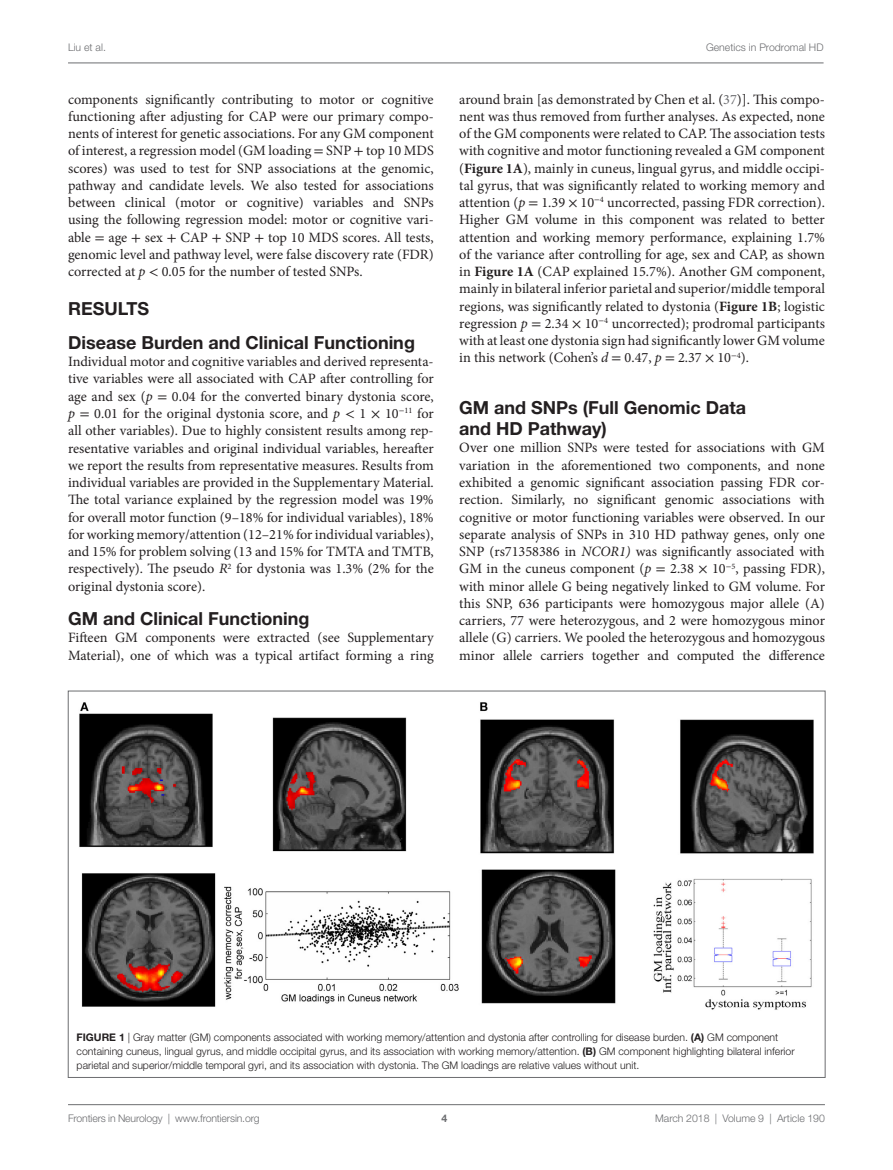
<style>
.page{position:relative;width:893px;height:1170px;background:#fff}
.page>*{position:absolute;margin:0;border:0;box-sizing:border-box;transform-origin:0 0}
.t1{font:700 18px/33.8px "Helvetica Neue LT Std";color:#231f20}
.t2{font:14.25px/17.2px "Minion Pro";color:#231f20;text-align:justify}
.t3{font:300 10.5px/14.2px "Helvetica Neue LT Std";color:#231f20}
.t4{font:300 10.5px "Helvetica Neue LT Std";color:#6c6d70}
.t5{font:700 10.5px "Helvetica Neue LT Std";color:#6c6d70}
.s1{font-family:"STIX General"}
.s2{font-style:italic}
.s3{color:#6c6d70}
.s4{font-weight:700}
</style>
<div class="page">
<img style="left:79px;top:702px;width:735px;height:308px">
<hr style="left:68px;top:63px;width:756px;height:1px;background:#6c6d70">
<hr style="left:68px;top:1104px;width:757px;height:1px;background:#6c6d70">
<p class="t4" style="left:68px;top:41px;width:39px">Liu et al.</p>
<p class="t4" style="left:706px;top:41px;width:119px">Genetics in Prodromal HD</p>
<p class="t2" style="left:68px;top:90px;width:367px">components significantly contributing to motor or cognitive functioning after adjusting for CAP were our primary compo&shy;nents of interest for genetic associations. For any GM component of interest, a regression model (GM loading <span class="s1">=</span> SNP <span class="s1">+</span> top 10 MDS scores) was used to test for SNP associations at the genomic, pathway and candidate levels. We also tested for associations between clinical (motor or cognitive) variables and SNPs using the following regression model: motor or cognitive vari&shy;able <span class="s1">=</span> age <span class="s1">+</span> sex <span class="s1">+</span> CAP <span class="s1">+</span> SNP <span class="s1">+</span> top 10 MDS scores. All tests, genomic level and pathway level, were false discovery rate (FDR) corrected at <span class="s2">p</span> <span class="s1">&lt;</span> 0.05 for the number of tested SNPs.</p>
<p class="t1" style="left:68px;top:291px;width:13px">RES</p>
<p class="t1" style="left:68px;top:291px;width:348px;text-indent:36px">ULTS<br>Disease Burden and Clinical Functioning</p>
<p class="t2" style="left:68px;top:353px;width:367px">Individual motor and cognitive variables and derived representa&shy;tive variables were all associated with CAP after controlling for age and sex (<span class="s2">p</span> <span class="s1">=</span> 0.04 for the converted binary dystonia score, <span class="s2">p</span> <span class="s1">=</span> 0.01 for the original dystonia score, and <span class="s2">p</span> <span class="s1">&lt;</span> 1 <span class="s1">×</span> 10<sup>−</sup><sup>11</sup> for all other variables). Due to highly consistent results among rep&shy;resentative variables and original individual variables, hereafter we report the results from representative measures. Results from individual variables are provided in the Supplementary Material.<br>The total variance explained by the regression model was 19% for overall motor function (9–18% for individual variables), 18% for working memory/attention (12–21% for individual variables), and 15% for problem solving (13 and 15% for TMTA and TMTB, respectively). The pseudo <span class="s2">R</span><sup>2</sup> for dystonia was 1.3% (2% for the original dystonia score).</p>
<p class="t1" style="left:68px;top:601px;width:243px">GM and Clinical Functioning</p>
<p class="t2" style="left:68px;top:629px;width:367px">Fifteen GM components were extracted (see Supplementary<br>Material), one of which was a typical artifact forming a ring</p>
<p class="t2" style="left:459px;top:90px;width:367px">around brain [as demonstrated by Chen et al. (<span class="s3">37</span>)]. This compo&shy;nent was thus removed from further analyses. As expected, none of the GM components were related to CAP. The association tests with cognitive and motor functioning revealed a GM component (<span class="s4">Figure 1A</span>), mainly in cuneus, lingual gyrus, and middle occipi&shy;tal gyrus, that was significantly related to working memory and attention (<span class="s2">p</span> <span class="s1">=</span> 1.39 <span class="s1">×</span> 10<sup>−</sup><sup>4</sup> uncorrected, passing FDR correction).<br>Higher GM volume in this component was related to better attention and working memory performance, explaining 1.7% of the variance after controlling for age, sex and CAP, as shown in <span class="s4">Figure 1A</span> (CAP explained 15.7%). Another GM component, mainly in bilateral inferior parietal and superior/middle temporal regions, was significantly related to dystonia (<span class="s4">Figure 1B</span>; logistic regression <span class="s2">p</span> <span class="s1">=</span> 2.34 <span class="s1">×</span> 10<sup>−</sup><sup>4</sup> uncorrected); prodromal participants with at least one dystonia sign had significantly lower GM volume in this network (Cohen’s <span class="s2">d</span> <span class="s1">=</span> 0.47, <span class="s2">p</span> <span class="s1">=</span> 2.37 <span class="s1">×</span> 10<sup>−</sup><sup>4</sup>).</p>
<p class="t1" style="left:459px;top:397px;width:288px;line-height:21px">GM and SN Ps (Full Genomic Data and HD Pathway)</p>
<p class="t2" style="left:459px;top:439px;width:367px">Over one million SNPs were tested for associations with GM variation in the aforementioned two components, and none exhibited a genomic significant association passing FDR cor&shy;rection. Similarly, no significant genomic associations with cognitive or motor functioning variables were observed. In our separate analysis of SNPs in 310 HD pathway genes, only one SNP (rs71358386 in <span class="s2">NCOR1)</span> was significantly associated with GM in the cuneus component (<span class="s2">p</span> <span class="s1">=</span> 2.38 <span class="s1">×</span> 10<sup>−</sup><sup>5</sup>, passing FDR), with minor allele G being negatively linked to GM volume. For this SNP, 636 participants were homozygous major allele (A) carriers, 77 were heterozygous, and 2 were homozygous minor allele (G) carriers. We pooled the heterozygous and homozygous minor allele carriers together and computed the difference</p>
<p class="t3" style="left:77px;top:1029px;width:720px"><span class="s4">Figure 1</span> | Gray matter (GM) components associated with working memory/attention and dystonia after controlling for disease burden. <span class="s4">(A)</span> GM component containing cuneus, lingual gyrus, and middle occipital gyrus, and its association with working memory/attention. <span class="s4">(B)</span> GM component highlighting bilateral inferior parietal and superior/middle temporal gyri, and its association with dystonia. The GM loadings are relative values without unit.</p>
<p class="t4" style="left:68px;top:1111px;width:193px">Frontiers in Neurology | www.frontiersin.org</p>
<p class="t4" style="left:655px;top:1111px;width:171px">March 2018 | Volume 9 | Article 190</p>
<p class="t5" style="left:441px;top:1111px;width:7px">4</p>
</div>
